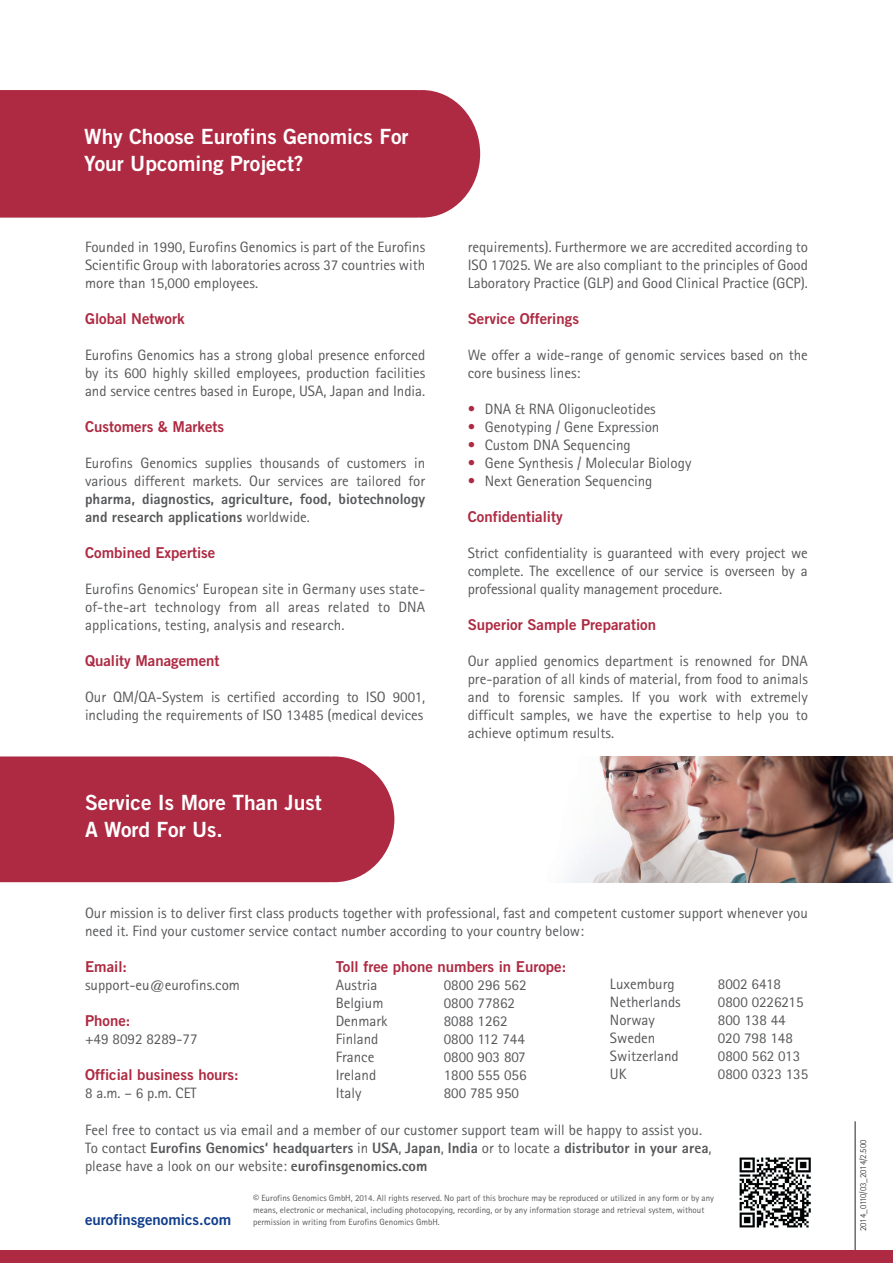
<style>
.page{position:relative;width:893px;height:1263px;background:#fff}
.page>*{position:absolute;margin:0;border:0;box-sizing:border-box;transform-origin:0 0}
.t1{font:21px/27px "Trade Gothic Bold Two";color:#fff}
.t2{font:15px/18px "Rotis Sans Serif";color:#57585a;text-align:justify}
.t3{font:15px "Trade Gothic Bold Two";color:#ae2a42}
.t4{font:800 15px/18px "Rotis Sans Serif";color:#57585a}
.t5{font:15px "Trade Gothic Bold Two";color:#103d8c}
.t6{font:9px/12px "Rotis Sans Serif";color:#57585a}
.t7{font:300 9px "Rotis Sans Serif";color:#231f20}
.s1{font-weight:400}
.s2{color:#ae2a42}
.s3{font-weight:800}
.s4{font-size:12px}
</style>
<div class="page">
<div style="left:0;top:90px;width:480px;height:128px;background:#ae2a42"></div>
<hr style="left:855px;top:1121px;width:1px;height:142px;background:#231f20">
<div style="left:0;top:1250px;width:893px;height:13px;background:#ae2a42"></div>
<div style="left:0;top:756px;width:394px;height:126px;background:#ae2a42"></div>
<img style="left:566px;top:756px;width:327px;height:126px">
<img style="left:739px;top:1157px;width:72px;height:71px">
<h1 class="t1" style="left:84px;top:123px;width:326px">Why Choose Eurofins Genomics For<br>Your Upcoming Project?</h1>
<p class="t2" style="left:85px;top:238px;width:342px">Founded in 1990, Eurofins Genomics is part of the Eurofins Scientific Group with laboratories across 37 countries with more than 15,000 employees.</p>
<p class="t3" style="left:85px;top:309px;width:101px">Global Network</p>
<p class="t2" style="left:85px;top:346px;width:342px">Eurofins Genomics has a strong global presence enforced by its 600 highly skilled employees, production facilities and service centres based in Europe, USA, Japan and India.</p>
<p class="t3" style="left:85px;top:417px;width:141px">Customers &amp; Markets</p>
<p class="t2" style="left:85px;top:454px;width:342px">Eurofins Genomics supplies thousands of customers in various different markets. Our services are tailored for</p>
<p class="t4" style="left:85px;top:490px;width:342px">pharma, diagnostics, agriculture, food, biotechnology and research applications <span class="s1">worldwide.</span></p>
<p class="t3" style="left:85px;top:543px;width:132px">Combined Expertise</p>
<p class="t2" style="left:85px;top:580px;width:342px">Eurofins Genomics‘ European site in Germany uses state&shy;of-the-art technology from all areas related to DNA applications, testing, analysis and research.</p>
<p class="t3" style="left:85px;top:651px;width:136px">Quality Management</p>
<p class="t2" style="left:85px;top:688px;width:342px">Our QM/QA-System is certified according to ISO 9001, including the requirements of ISO 13485 (medical devices</p>
<h1 class="t1" style="left:85px;top:789px;width:238px">Service Is More Than Just<br>A Word For Us.</h1>
<p class="t2" style="left:468px;top:238px;width:342px">requirements). Furthermore we are accredited according to ISO 17025. We are also compliant to the principles of Good Laboratory Practice (GLP) and Good Clinical Practice (GCP).</p>
<p class="t3" style="left:468px;top:309px;width:113px">Service Offerings</p>
<p class="t2" style="left:468px;top:346px;width:342px">We offer a wide-range of genomic services based on the core business lines:</p>
<p class="t2" style="left:468px;top:400px;width:190px"><span class="s2">•</span> DNA &amp; RNA Oligonucleotides</p>
<p class="t2" style="left:468px;top:418px;width:193px"><span class="s2">•</span> Genotyping / Gene Expression</p>
<p class="t2" style="left:468px;top:436px;width:165px"><span class="s2">•</span> Custom DNA Sequencing</p>
<p class="t2" style="left:468px;top:454px;width:225px"><span class="s2">•</span> Gene Synthesis / Molecular Biology</p>
<p class="t2" style="left:468px;top:472px;width:186px"><span class="s2">•</span> Next Generation Sequencing</p>
<p class="t3" style="left:468px;top:507px;width:97px">Confidentiality</p>
<p class="t2" style="left:468px;top:544px;width:342px">Strict confidentiality is guaranteed with every project we complete. The excellence of our service is overseen by a professional quality management procedure.</p>
<p class="t3" style="left:468px;top:615px;width:190px">Superior Sample Preparation</p>
<p class="t2" style="left:468px;top:652px;width:342px">Our applied genomics department is renowned for DNA pre-paration of all kinds of material, from food to animals and to forensic samples. If you work with extremely difficult samples, we have the expertise to help you to achieve optimum results.</p>
<p class="t2" style="left:85px;top:904px;width:724px">Our mission is to deliver first class products together with professional, fast and competent customer support whenever you need it. Find your customer service contact number according to your country below:</p>
<p class="t3" style="left:85px;top:957px;width:44px">Email:</p>
<p class="t2" style="left:85px;top:976px;width:156px">support-eu@eurofins.com</p>
<p class="t3" style="left:85px;top:1011px;width:47px">Phone:</p>
<p class="t2" style="left:85px;top:1030px;width:114px">+49 8092 8289-77</p>
<p class="t3" style="left:85px;top:1065px;width:155px">Official business hours:</p>
<p class="t2" style="left:85px;top:1084px;width:113px">8 a.m. – 6 p.m. CET</p>
<p class="t3" style="left:336px;top:957px;width:232px">Toll free phone numbers in Europe:</p>
<p class="t2" style="left:336px;top:976px;width:43px">Austria</p>
<p class="t2" style="left:444px;top:976px;width:84px">0800 296 562</p>
<p class="t2" style="left:336px;top:994px;width:49px">Belgium</p>
<p class="t2" style="left:444px;top:994px;width:73px">0800 77862</p>
<p class="t2" style="left:336px;top:1012px;width:53px">Denmark</p>
<p class="t2" style="left:444px;top:1012px;width:65px">8088 1262</p>
<p class="t2" style="left:336px;top:1030px;width:44px">Finland</p>
<p class="t2" style="left:444px;top:1030px;width:83px">0800 112 744</p>
<p class="t2" style="left:336px;top:1048px;width:40px">France</p>
<p class="t2" style="left:444px;top:1048px;width:83px">0800 903 807</p>
<p class="t2" style="left:336px;top:1066px;width:42px">Ireland</p>
<p class="t2" style="left:444px;top:1066px;width:84px">1800 555 056</p>
<p class="t2" style="left:336px;top:1084px;width:27px">Italy</p>
<p class="t2" style="left:444px;top:1084px;width:77px">800 785 950</p>
<p class="t2" style="left:610px;top:975px;width:66px">Luxemburg</p>
<p class="t2" style="left:718px;top:975px;width:65px">8002 6418</p>
<p class="t2" style="left:610px;top:993px;width:72px">Netherlands</p>
<p class="t2" style="left:718px;top:993px;width:87px">0800 0226215</p>
<p class="t2" style="left:610px;top:1011px;width:46px">Norway</p>
<p class="t2" style="left:718px;top:1011px;width:69px">800 138 44</p>
<p class="t2" style="left:610px;top:1029px;width:47px">Sweden</p>
<p class="t2" style="left:718px;top:1029px;width:76px">020 798 148</p>
<p class="t2" style="left:610px;top:1047px;width:70px">Switzerland</p>
<p class="t2" style="left:718px;top:1047px;width:84px">0800 562 013</p>
<p class="t2" style="left:610px;top:1065px;width:18px">UK</p>
<p class="t2" style="left:718px;top:1065px;width:92px">0800 0323 135</p>
<p class="t2" style="left:85px;top:1121px;width:628px;text-align:left">Feel free to contact us via email and a member of our customer support team will be happy to assist you.<br>To contact <span class="s3">Eurofins Genomics‘ headquarters</span> in <span class="s3">USA</span>, <span class="s3">Japan</span>, <span class="s3">India</span> or to locate a <span class="s3">distributor in your area</span>, please have a look on our website: <span class="s3">eurofinsgenomics.com</span></p>
<p class="t6" style="left:253px;top:1192px;width:462px"><span class="s4">©</span> Eurofins Genomics GmbH, 2014. All rights reserved. No part of this brochure may be reproduced or utilized in any form or by any means, electronic or mechanical, including photocopying, recording, or by any information storage and retrieval system, without</p>
<p class="t5" style="left:85px;top:1211px;width:148px">eurofinsgenomics.com</p>
<p class="t6" style="left:253px;top:1216px;width:188px">permission in writing from Eurofins Genomics GmbH.</p>
<p class="t7" style="left:858px;top:1231px;width:93px;rotate:-90deg">2014_0110/03_2014/2.500</p>
</div>
